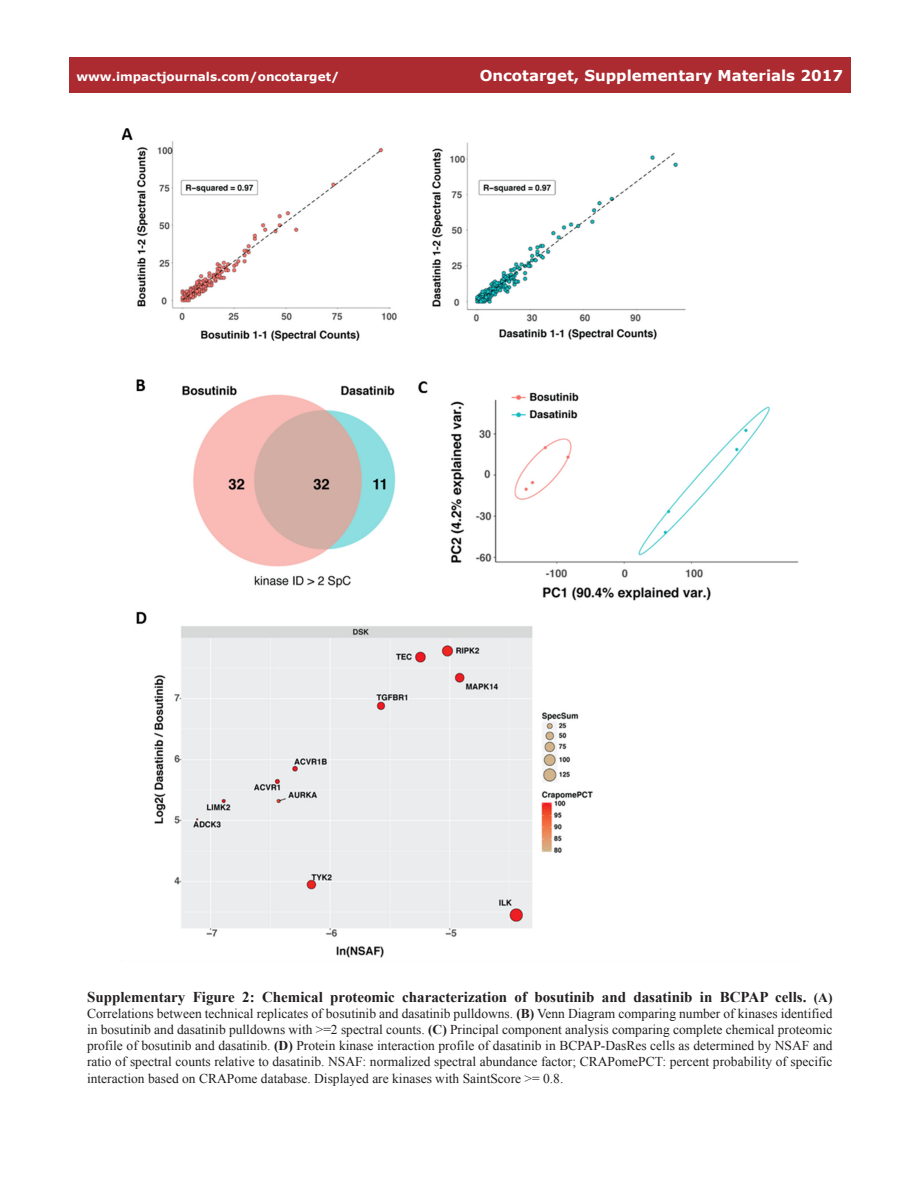
<style>
.page{position:relative;width:918px;height:1188px;background:#fff}
.page>*{position:absolute;margin:0;border:0;box-sizing:border-box;transform-origin:0 0}
.figuretext{font:700 15px "Times New Roman";color:#231f20}
.t1{font:700 15px "Verdana";color:#fff}
.figuretext-2{font:13.5px/16.2px "Times New Roman";color:#231f20;text-align:justify}
.t2{font:700 12px "Verdana";color:#fff}
.s1{font-size:13.5px}
.s2{font-weight:700}
</style>
<div class="page">
<div style="left:69px;top:57px;width:781px;height:36px;background:#ac2b31"></div>
<img style="left:121px;top:128px;width:678px;height:830px">
<p class="t2" style="left:76px;top:68px;width:264px">www.impactjournals.com/oncotarget/</p>
<p class="t1" style="left:480px;top:65px;width:365px">Oncotarget, Supplementary Materials 2017</p>
<p class="figuretext" style="left:87px;top:986px;width:747px">Supplementary Figure 2: Chemical proteomic characterization of bosutinib and dasatinib in BCPAP cells. <span class="s1">(A)</span></p>
<p class="figuretext-2" style="left:87px;top:1005px;width:747px">Correlations between technical replicates of bosutinib and dasatinib pulldowns. <span class="s2">(B)</span> Venn Diagram comparing number of kinases identified in bosutinib and dasatinib pulldowns with &gt;=2 spectral counts. <span class="s2">(C)</span> Principal component analysis comparing complete chemical proteomic profile of bosutinib and dasatinib. <span class="s2">(D)</span> Protein kinase interaction profile of dasatinib in BCPAP-DasRes cells as determined by NSAF and ratio of spectral counts relative to dasatinib. NSAF: normalized spectral abundance factor; CRAPomePCT: percent probability of specific interaction based on CRAPome database. Displayed are kinases with SaintScore &gt;= 0.8.</p>
</div>
